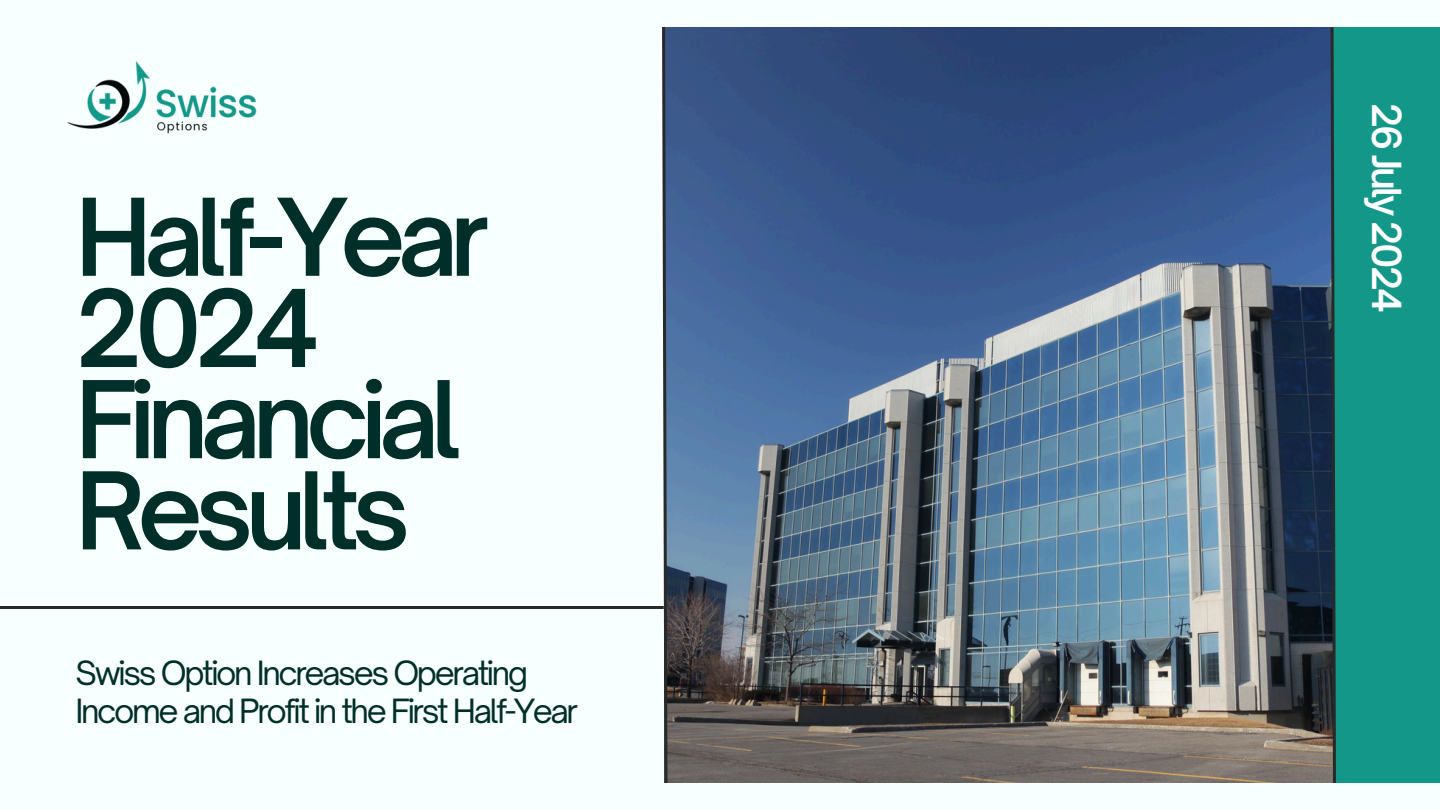
<style>
.page{position:relative;width:1440px;height:810px;background:#f8ffff}
.page>*{position:absolute;margin:0;border:0;box-sizing:border-box;transform-origin:0 0}
.t1{font:600 102.4px/91.2px "Open Sauce One";letter-spacing:-.075em;color:#002f2a}
.t2{font:600 38.4px "Open Sauce One";letter-spacing:-.075em;color:#fff}
.t3{font:32px/38.4px "Open Sauce One";letter-spacing:-.075em;color:#002f2a}
</style>
<div class="page">
<img style="left:669px;top:27px;width:660px;height:756px">
<div style="left:1333px;top:27px;width:107px;height:756px;background:#129789"></div>
<svg style="left:662px;top:27px;width:7px;height:756px;background:#596674"></svg>
<svg style="left:1329px;top:27px;width:7px;height:756px;background:#27454c"></svg>
<hr style="left:0;top:606px;width:664px;height:3px;background:#282a29">
<img style="left:68px;top:61px;width:189px;height:73px">
<p class="t1" style="left:76px;top:191px;width:415px">Half-Year<br>2024<br>Financial<br>Results</p>
<h1 class="t3" style="left:76px;top:654px;width:504px">Swiss Option Increases Operating<br>Income and Profit in the First Half-Year</h1>
<h2 class="t2" style="left:1411px;top:103px;width:212px;rotate:90deg">26 July 2024</h2>
</div>
